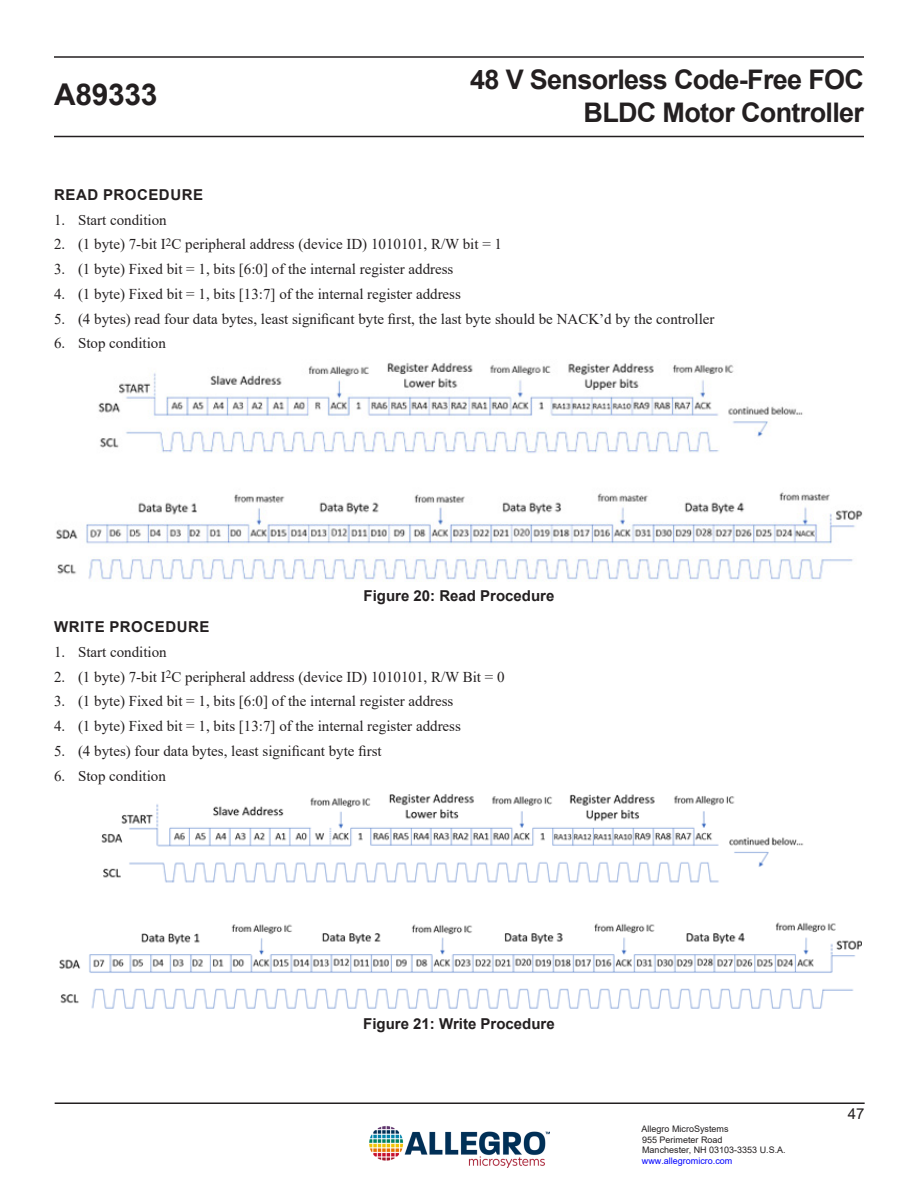
<style>
.page{position:relative;width:918px;height:1188px;background:#fff}
.page>*{position:absolute;margin:0;border:0;box-sizing:border-box;transform-origin:0 0}
.t1{font:700 30px "Arial";letter-spacing:-.01em;color:#231f20}
.t2{font:700 27px/33px "Arial";letter-spacing:-.025em;color:#231f20;text-align:right}
.t3{font:15px "Times New Roman";color:#231f20}
.Heading_3{font:700 15px "Arial";color:#231f20}
.Heading_3-2{font:700 15px "Arial";letter-spacing:.035em;color:#231f20}
.t4{font:15px "Arial";color:#231f20}
.t5{font:9px/10.8px "Arial";color:#231f20}
.t6{font:9px "Arial";color:#00f}
</style>
<div class="page">
<hr style="left:55px;top:1102px;width:810px;height:2px;background:#231f20">
<hr style="left:54px;top:136px;width:810px;height:1px;background:#231f20">
<hr style="left:54px;top:56px;width:810px;height:2px;background:#231f20">
<img style="left:370px;top:1126px;width:180px;height:42px">
<img style="left:56px;top:362px;width:807px;height:220px">
<img style="left:59px;top:794px;width:803px;height:215px">
<h1 class="t1" style="left:54px;top:74px;width:105px">A89333</h1>
<h2 class="t2" style="left:470px;top:63px;width:395px">48 V Sensorless Code-Free FOC<br>BLDC Motor Controller</h2>
<p class="Heading_3-2" style="left:54px;top:184px;width:150px">READ PROCEDURE</p>
<p class="t3" style="left:54px;top:209px;width:114px">1. Start condition</p>
<p class="t3" style="left:54px;top:234px;width:450px">2. (1 byte) 7-bit I<sup>2</sup>C peripheral address (device ID) 1010101, R/W bit = 1</p>
<p class="t3" style="left:54px;top:259px;width:401px">3. (1 byte) Fixed bit = 1, bits [6:0] of the internal register address</p>
<p class="t3" style="left:54px;top:283px;width:408px">4. (1 byte) Fixed bit = 1, bits [13:7] of the internal register address</p>
<p class="t3" style="left:54px;top:308px;width:662px">5. (4 bytes) read four data bytes, least significant byte first, the last byte should be NACK’d by the controller</p>
<p class="t3" style="left:54px;top:333px;width:113px">6. Stop condition</p>
<p class="Heading_3" style="left:364px;top:585px;width:192px">Figure 20: Read Procedure</p>
<p class="Heading_3-2" style="left:54px;top:616px;width:157px">WRITE PROCEDURE</p>
<p class="t3" style="left:54px;top:641px;width:114px">1. Start condition</p>
<p class="t3" style="left:54px;top:666px;width:452px">2. (1 byte) 7-bit I<sup>2</sup>C peripheral address (device ID) 1010101, R/W Bit = 0</p>
<p class="t3" style="left:54px;top:691px;width:401px">3. (1 byte) Fixed bit = 1, bits [6:0] of the internal register address</p>
<p class="t3" style="left:54px;top:716px;width:408px">4. (1 byte) Fixed bit = 1, bits [13:7] of the internal register address</p>
<p class="t3" style="left:54px;top:740px;width:329px">5. (4 bytes) four data bytes, least significant byte first</p>
<p class="t3" style="left:54px;top:765px;width:113px">6. Stop condition</p>
<p class="Heading_3" style="left:363px;top:1014px;width:193px">Figure 21: Write Procedure</p>
<p class="t5" style="left:642px;top:1123px;width:146px">Allegro MicroSystems<br>955 Perimeter Road<br>Manchester, NH 03103-3353 U.S.A.</p>
<p class="t6" style="left:642px;top:1155px;width:92px">www.allegromicro.com</p>
<p class="t4" style="left:848px;top:1103px;width:18px">47</p>
</div>
